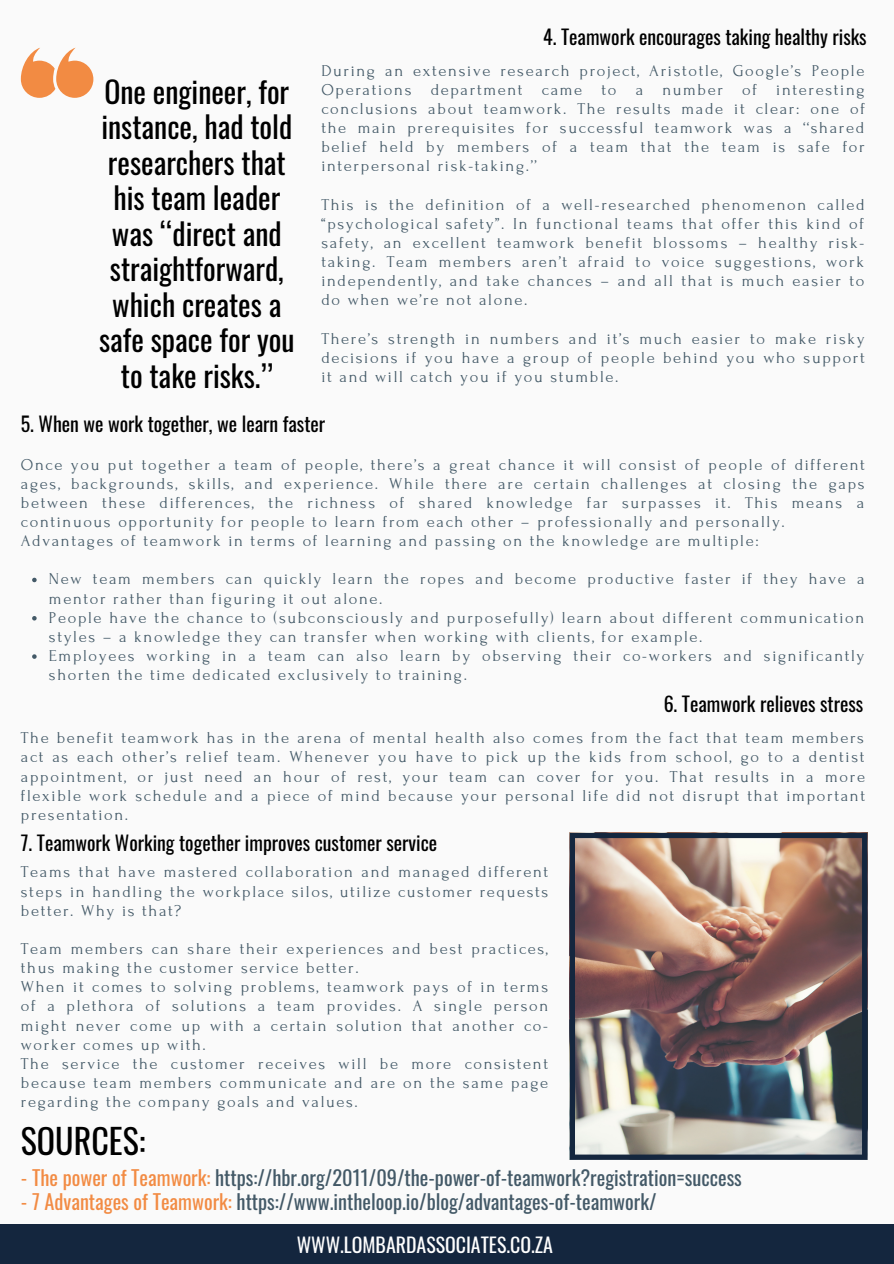
<style>
.page{position:relative;width:894px;height:1264px;background:#fff}
.page>*{position:absolute;margin:0;border:0;box-sizing:border-box;transform-origin:0 0}
.t1{font:33.9px "Oswald";color:#000}
.t2{font:29.85px/35.4px "Oswald";color:#000;text-align:center}
.t3{font:20.25px "Oswald";color:#435967}
.t4{font:19.8px "Oswald";color:#000}
.t5{font:19.8px "Oswald";color:#fefefe}
.t6{font:16.5px/19.2px "Forum";letter-spacing:.1em;color:#435967;text-align:justify}
.s1{color:#f28b43}
</style>
<div class="page">
<div style="left:0;top:0;width:893px;height:1263px;background:#fafafa"></div>
<div style="left:0;top:1224px;width:893px;height:39px;background:#14263e"></div>
<svg style="left:21px;top:48px;width:72px;height:50px"></svg>
<img style="left:569px;top:832px;width:298px;height:327px">
<svg style="left:32px;top:577px;width:5px;height:5px"></svg>
<svg style="left:32px;top:616px;width:5px;height:4px"></svg>
<svg style="left:32px;top:654px;width:5px;height:5px"></svg>
<p class="t4" style="left:543px;top:21px;width:325px">4. Teamwork encourages taking healthy risks</p>
<p class="t6" style="left:321px;top:61px;width:545px">During an extensive research project, Aristotle, Google’s People Operations department came to a number of interesting conclusions about teamwork. The results made it clear: one of the main prerequisites for successful teamwork was a ‘‘shared belief held by members of a team that the team is safe for interpersonal risk-taking.’’</p>
<p class="t6" style="left:321px;top:195px;width:544px">This is the definition of a well-researched phenomenon called “psychological safety”. In functional teams that offer this kind of safety, an excellent teamwork benefit blossoms – healthy risk&shy;taking. Team members aren’t afraid to voice suggestions, work independently, and take chances – and all that is much easier to do when we’re not alone.</p>
<p class="t6" style="left:321px;top:329px;width:545px">There’s strength in numbers and it’s much easier to make risky decisions if you have a group of people behind you who support it and will catch you if you stumble.</p>
<p class="t2" style="left:99px;top:73px;width:197px">One engineer, for instance, had told researchers that his team leader was ‘‘direct and straightforward, which creates a safe space for you to take risks.’’</p>
<p class="t4" style="left:21px;top:408px;width:306px">5. When we work together, we learn faster</p>
<p class="t6" style="left:21px;top:455px;width:845px">Once you put together a team of people, there’s a great chance it will consist of people of different ages, backgrounds, skills, and experience. While there are certain challenges at closing the gaps between these differences, the richness of shared knowledge far surpasses it. This means a continuous opportunity for people to learn from each other – professionally and personally.</p>
<p class="t6" style="left:21px;top:531px;width:739px">Advantages of teamwork in terms of learning and passing on the knowledge are multiple:</p>
<p class="t6" style="left:49px;top:570px;width:817px">New team members can quickly learn the ropes and become productive faster if they have a mentor rather than figuring it out alone.</p>
<p class="t6" style="left:49px;top:608px;width:816px">People have the chance to (subconsciously and purposefully) learn about different communication styles – a knowledge they can transfer when working with clients, for example.</p>
<p class="t6" style="left:49px;top:646px;width:816px">Employees working in a team can also learn by observing their co-workers and significantly shorten the time dedicated exclusively to training.</p>
<p class="t4" style="left:663px;top:688px;width:201px">6. Teamwork relieves stress</p>
<p class="t6" style="left:21px;top:728px;width:845px">The benefit teamwork has in the arena of mental health also comes from the fact that team members act as each other’s relief team. Whenever you have to pick up the kids from school, go to a dentist appointment, or just need an hour of rest, your team can cover for you. That results in a more flexible work schedule and a piece of mind because your personal life did not disrupt that important presentation.</p>
<p class="t4" style="left:21px;top:827px;width:418px">7. Teamwork Working together improves customer service</p>
<p class="t6" style="left:21px;top:862px;width:529px">Teams that have mastered collaboration and managed different steps in handling the workplace silos, utilize customer requests better. Why is that?</p>
<p class="t6" style="left:21px;top:939px;width:528px">Team members can share their experiences and best practices, thus making the customer service better.</p>
<p class="t6" style="left:21px;top:977px;width:529px">When it comes to solving problems, teamwork pays of in terms of a plethora of solutions a team provides. A single person might never come up with a certain solution that another co&shy;worker comes up with.</p>
<p class="t6" style="left:21px;top:1054px;width:528px">The service the customer receives will be more consistent because team members communicate and are on the same page regarding the company goals and values.</p>
<p class="t1" style="left:21px;top:1114px;width:126px">SOURCES:</p>
<p class="t3" style="left:21px;top:1161px;width:722px"><span class="s1">- The power of Teamwork:</span> https://hbr.org/2011/09/the-power-of-teamwork?registration=success</p>
<p class="t3" style="left:21px;top:1186px;width:637px"><span class="s1">- 7 Advantages of Teamwork:</span> https://www.intheloop.io/blog/advantages-of-teamwork/</p>
<p class="t5" style="left:296px;top:1229px;width:257px">WWW.LOMBARDASSOCIATES.CO.ZA</p>
</div>
